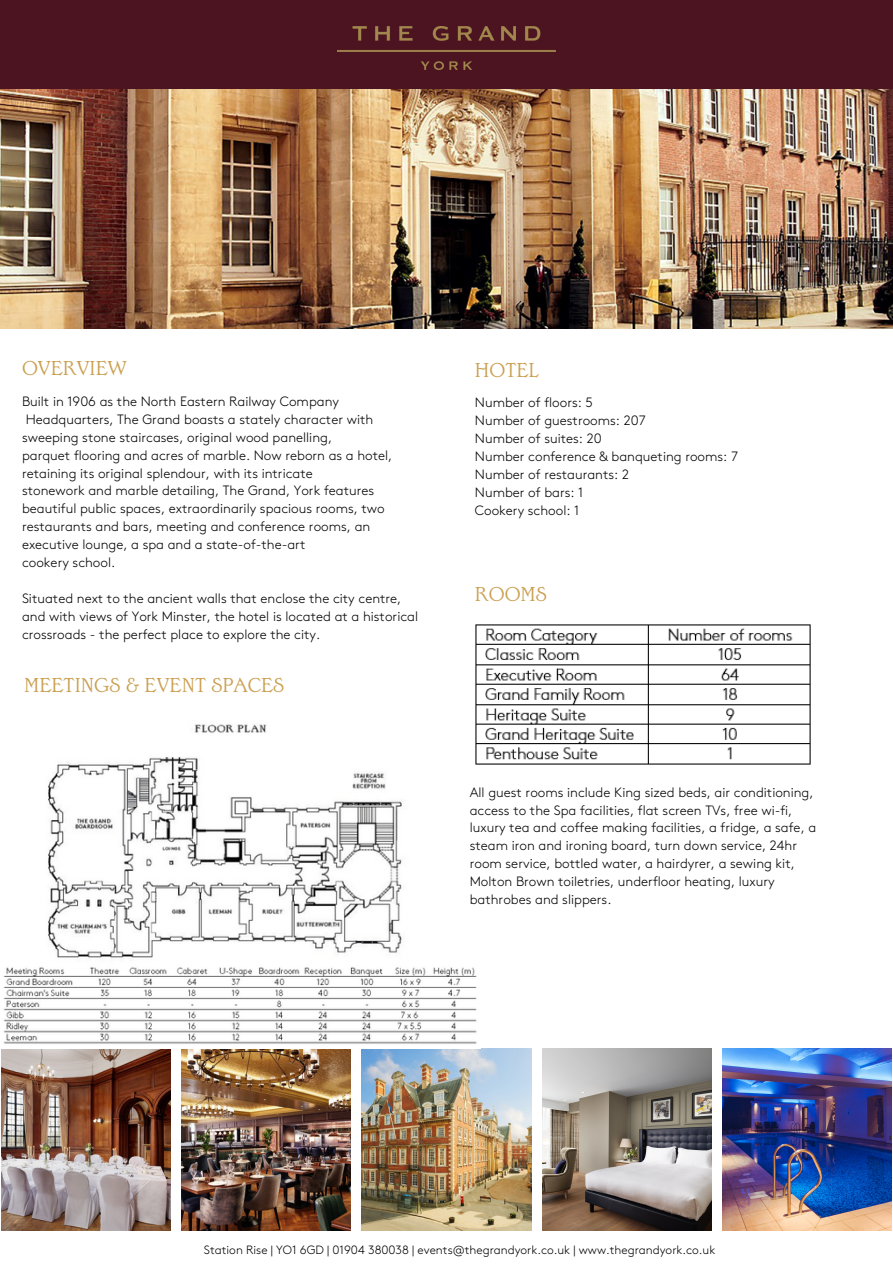
<style>
.page{position:relative;width:893px;height:1264px;background:#fff}
.page>*{position:absolute;margin:0;border:0;box-sizing:border-box;transform-origin:0 0}
.t1{font:300 21px "Edwardian EF";color:#cba052}
.t2{font:300 13.5px/18px "Brown Std";color:#000}
.t3{font:300 12px "Brown Std";color:#000}
</style>
<div class="page">
<img style="left:0;top:89px;width:892px;height:240px">
<img style="left:1px;top:1049px;width:169px;height:181px">
<img style="left:181px;top:1049px;width:169px;height:181px">
<img style="left:361px;top:1048px;width:170px;height:182px">
<img style="left:542px;top:1048px;width:169px;height:182px">
<img style="left:722px;top:1048px;width:169px;height:182px">
<div style="left:0;top:0;width:892px;height:89px;background:#4b1420"></div>
<img style="left:338px;top:27px;width:217px;height:43px">
<img style="left:48px;top:724px;width:354px;height:234px">
<img style="left:3px;top:967px;width:474px;height:77px">
<img style="left:475px;top:624px;width:336px;height:141px">
<p class="t1" style="left:22px;top:357px;width:106px">OVERVIEW</p>
<p class="t2" style="left:22px;top:393px;width:318px">Built in 1906 as the North Eastern Railway Company</p>
<p class="t2" style="left:22px;top:411px;width:353px">Headquarters, The Grand boasts a stately character with sweeping stone staircases, original wood panelling,</p>
<p class="t2" style="left:22px;top:447px;width:372px">parquet flooring and acres of marble. Now reborn as a hotel, retaining its original splendour, with its intricate</p>
<p class="t2" style="left:22px;top:483px;width:364px">stonework and marble detailing, The Grand, York features beautiful public spaces, extraordinarily spacious rooms, two restaurants and bars, meeting and conference rooms, an executive lounge, a spa and a state-of-the-art</p>
<p class="t2" style="left:22px;top:555px;width:95px">cookery school.</p>
<p class="t2" style="left:22px;top:591px;width:397px">Situated next to the ancient walls that enclose the city centre, and with views of York Minster, the hotel is located at a historical crossroads - the perfect place to explore the city.</p>
<p class="t1" style="left:24px;top:674px;width:262px">MEETINGS &amp; EVENT SPACES</p>
<p class="t1" style="left:475px;top:358px;width:66px">HOTEL</p>
<p class="t2" style="left:475px;top:394px;width:119px">Number of floors: 5</p>
<p class="t2" style="left:475px;top:412px;width:172px">Number of guestrooms: 207</p>
<p class="t2" style="left:475px;top:430px;width:128px">Number of suites: 20</p>
<p class="t2" style="left:475px;top:448px;width:265px">Number conference &amp; banqueting rooms: 7</p>
<p class="t2" style="left:475px;top:466px;width:156px">Number of restaurants: 2</p>
<p class="t2" style="left:475px;top:484px;width:110px">Number of bars: 1</p>
<p class="t2" style="left:475px;top:502px;width:106px">Cookery school: 1</p>
<p class="t1" style="left:475px;top:582px;width:74px">ROOMS</p>
<p class="t2" style="left:469px;top:784px;width:348px">All guest rooms include King sized beds, air conditioning, access to the Spa facilities, flat screen TVs, free wi-fi, luxury tea and coffee making facilities, a fridge, a safe, a steam iron and ironing board, turn down service, 24hr room service, bottled water, a hairdyrer, a sewing kit, Molton Brown toiletries, underfloor heating, luxury bathrobes and slippers.</p>
<p class="t3" style="left:204px;top:1245px;width:513px">Station Rise | YO1 6GD | 01904 380038 | events@thegrandyork.co.uk | www.thegrandyork.co.uk</p>
</div>
